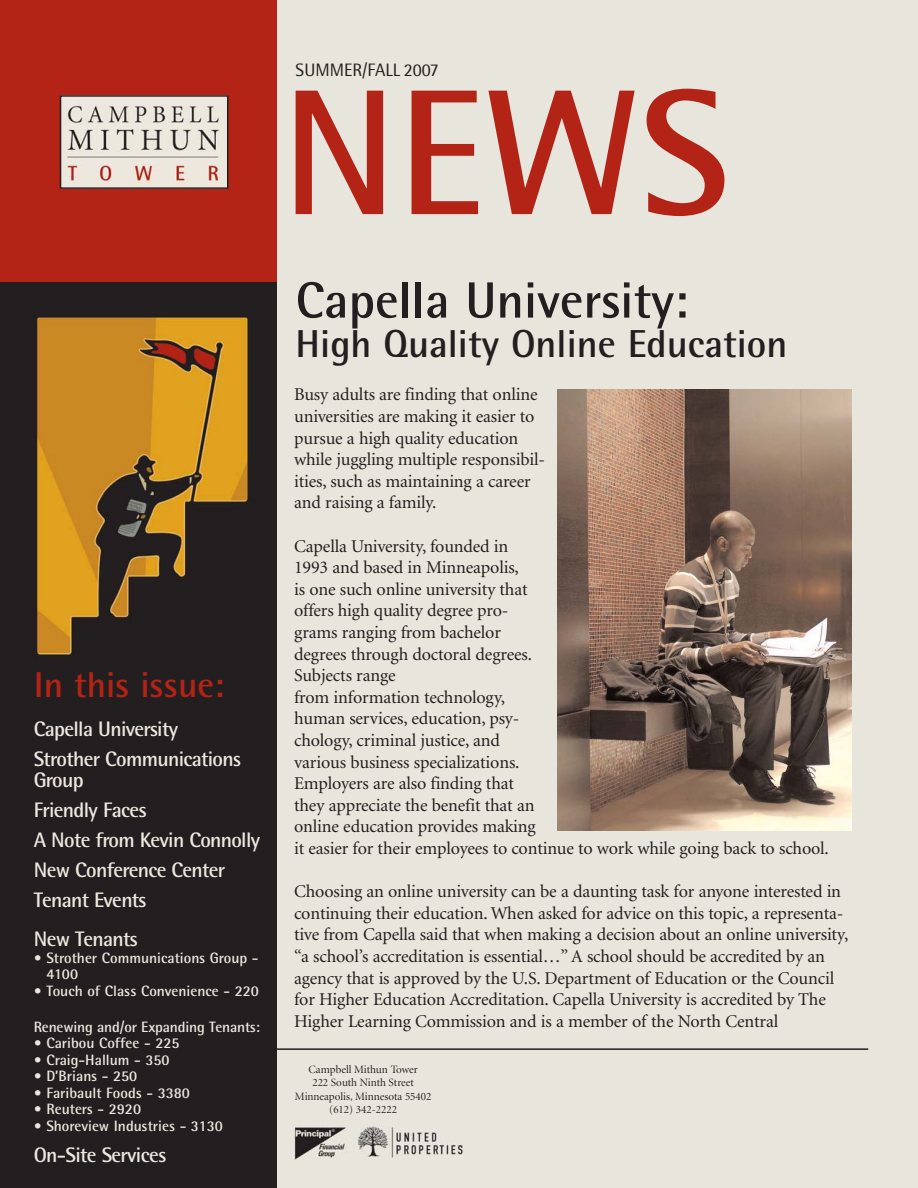
<style>
.page{position:relative;width:918px;height:1188px;background:#fff}
.page>*{position:absolute;margin:0;border:0;box-sizing:border-box;transform-origin:0 0}
.t1{font:700 178.95px "Rotis Semi Sans";color:#b32316}
.t2{font:700 51px "Rotis Semi Sans";color:#231f20}
.t3{font:700 39px "Rotis Semi Sans";color:#231f20}
.t4{font:700 36px "Rotis Semi Sans";color:#b32316}
.t5{font:700 21px/30px "Rotis Semi Sans";letter-spacing:-.03em;color:#ede7de}
.t6{font:18px/21.6px "Minion";letter-spacing:-.01em;color:#231f20}
.t7{font:18px "Rotis Semi Sans";color:#231f20}
.t8{font:700 15px "Rotis Semi Sans";color:#ede7de}
.t9{font:11.25px/13.5px "Minion Display";color:#231f20;text-align:center}
.s1{color:#231f20}
</style>
<div class="page">
<div style="left:276px;top:0;width:642px;height:1188px;background:#e8e5dc"></div>
<hr style="left:266px;top:1048px;width:602px;height:2px;background:#231f20">
<div style="left:0;top:0;width:276px;height:291px;background:#b32316"></div>
<img style="left:0;top:283px;width:277px;height:905px">
<img style="left:63px;top:98px;width:162px;height:88px">
<div style="left:60px;top:95px;width:168px;height:94px;border:2px solid #231f20"></div>
<img style="left:557px;top:389px;width:295px;height:441px">
<h3 class="t4" style="left:34px;top:672px;width:192px">In this issue:</h3>
<p class="t5" style="left:34px;top:716px;width:209px">Capella University<br>Strother Communications</p>
<p class="t5" style="left:34px;top:767px;width:228px">Group<br>Friendly Faces<br>A Note from Kevin Connolly<br>New Conference Center<br>Tenant Events</p>
<p class="t5" style="left:34px;top:926px;width:106px">New Tenants</p>
<p class="t8" style="left:34px;top:952px;width:226px">• Strother Communications Group -</p>
<p class="t8" style="left:34px;top:969px;width:46px"><span class="s1">•</span> 4100</p>
<p class="t8" style="left:34px;top:985px;width:227px">• Touch of Class Convenience - 220</p>
<p class="t8" style="left:34px;top:1021px;width:228px">Renewing and/or Expanding Tenants:</p>
<p class="t8" style="left:34px;top:1038px;width:147px">• Caribou Coffee - 225</p>
<p class="t8" style="left:34px;top:1054px;width:137px">• Craig-Hallum - 350</p>
<p class="t8" style="left:34px;top:1071px;width:105px">• D’Brians - 250</p>
<p class="t8" style="left:34px;top:1087px;width:158px">• Faribault Foods - 3380</p>
<p class="t8" style="left:34px;top:1104px;width:109px">• Reuters - 2920</p>
<p class="t8" style="left:34px;top:1120px;width:191px">• Shoreview Industries - 3130</p>
<p class="t5" style="left:34px;top:1142px;width:134px">On-Site Services</p>
<p class="t7" style="left:296px;top:64px;width:145px">SUMMER/FALL 2007</p>
<h1 class="t1" style="left:281px;top:91px;width:449px">NEWS</h1>
<h2 class="t2" style="left:296px;top:282px;width:394px">Capella University:</h2>
<h3 class="t3" style="left:296px;top:330px;width:493px">High Quality Online Education</h3>
<p class="t6" style="left:294px;top:385px;width:252px">Busy adults are finding that online universities are making it easier to pursue a high quality education while juggling multiple responsibil&shy;ities, such as maintaining a career and raising a family.</p>
<p class="t6" style="left:294px;top:537px;width:536px">Capella University, founded in<br>1993 and based in Minneapolis,<br>is one such online university that<br>offers high quality degree pro-<br>grams ranging from bachelor<br>degrees through doctoral degrees.<br>Subjects range<br>from information technology,<br>human services, education, psy-<br>chology, criminal justice, and<br>various business specializations.<br>Employers are also finding that<br>they appreciate the benefit that an<br>online education provides making<br>it easier for their employees to continue to work while going back to school.</p>
<p class="t6" style="left:294px;top:882px;width:556px">Choosing an online university can be a daunting task for anyone interested in continuing their education. When asked for advice on this topic, a representa&shy;tive from Capella said that when making a decision about an online university, “a school’s accreditation is essential…” A school should be accredited by an agency that is approved by the U.S. Department of Education or the Council for Higher Education Accreditation. Capella University is accredited by The Higher Learning Commission and is a member of the North Central</p>
<p class="t9" style="left:295px;top:1063px;width:138px">Campbell Mithun Tower<br>222 South Ninth Street<br>Minneapolis, Minnesota 55402 (612) 342-2222</p>
</div>
